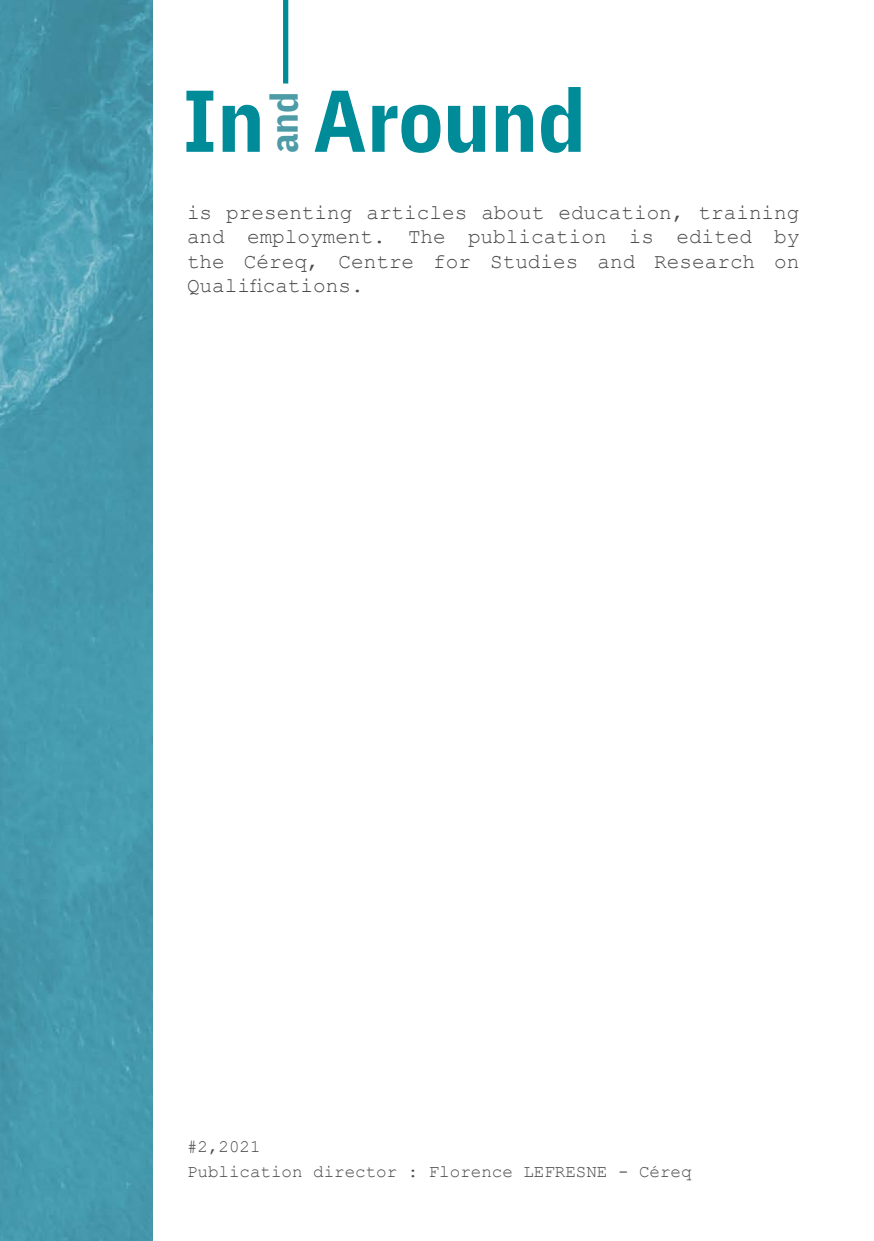
<style>
.page{position:relative;width:874px;height:1241px;background:#fff}
.page>*{position:absolute;margin:0;border:0;box-sizing:border-box;transform-origin:0 0}
.t1{font:700 87.5px "IBM Plex Sans Cond";color:#008b99}
.t2{font:700 38.5px "IBM Plex Sans Cond";color:#4c9ba7}
.t3{font:21px/24.5px "Courier New";color:#4a4a49;text-align:justify}
.t4{font:17.5px/24.5px "Courier New";color:#4a4a49}
</style>
<div class="page">
<div style="left:283px;top:0;width:5px;height:83px;background:#008b99"></div>
<img style="left:0;top:0;width:152px;height:1240px">
<h1 class="t1" style="left:182px;top:51px;width:83px">In</h1>
<h2 class="t2" style="left:253px;top:153px;width:63px;rotate:-90deg">and</h2>
<h1 class="t1" style="left:313px;top:51px;width:274px">Around</h1>
<p class="t3" style="left:187px;top:199px;width:613px">is presenting articles about education, training and employment. The publication is edited by the Céreq, Centre for Studies and Research on Qualifications.</p>
<p class="t4" style="left:187px;top:1133px;width:506px">#2,2021<br>Publication director : Florence LEFRESNE - Céreq</p>
</div>
